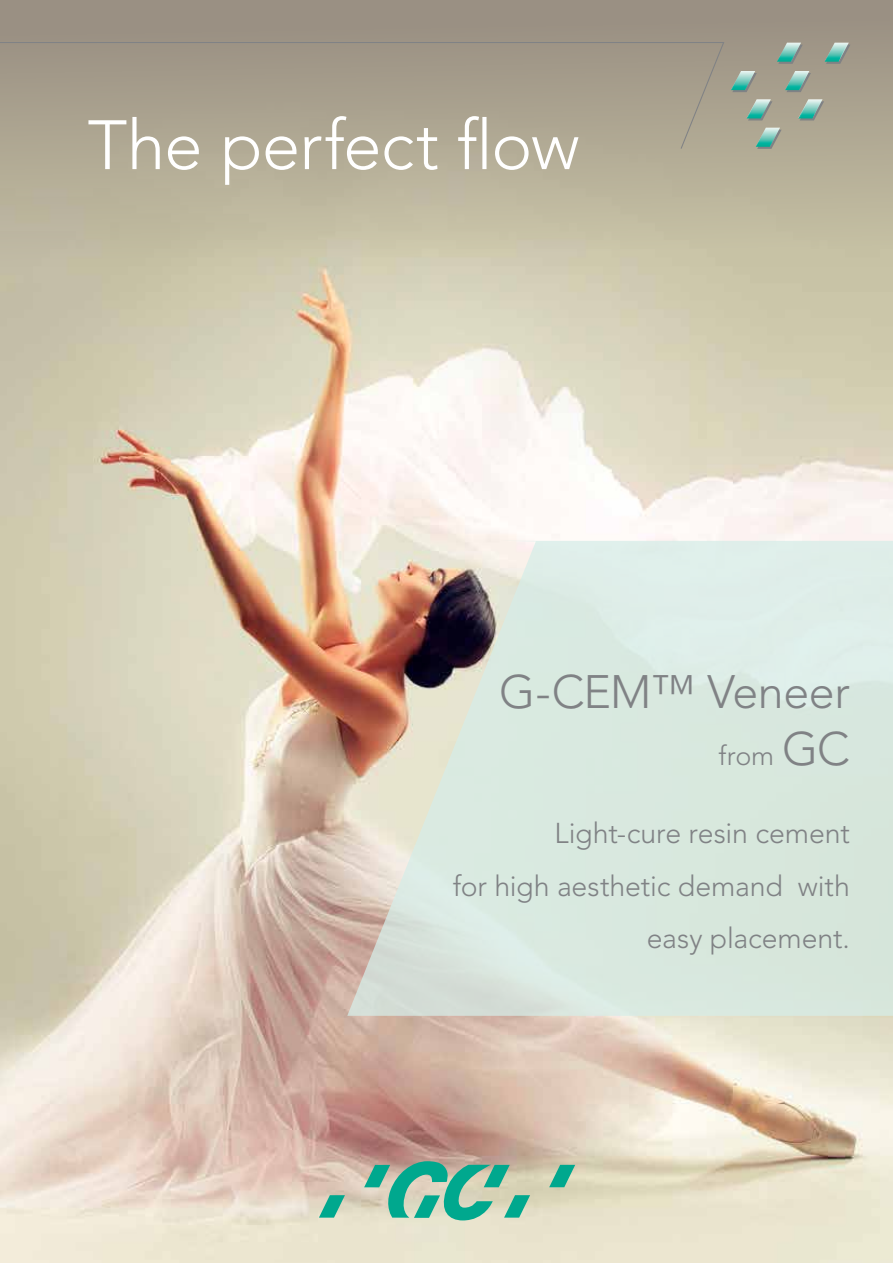
<style>
.page{position:relative;width:893px;height:1263px;background:#fff}
.page>*{position:absolute;margin:0;border:0;box-sizing:border-box;transform-origin:0 0}
.t1{font:300 69px "Avenir LT Std";letter-spacing:-.01em;color:#fff}
.t2{font:300 46.5px "Avenir LT Std";letter-spacing:-.01em;color:#808285}
.t3{font:300 28.5px/52.5px "Avenir LT Std";letter-spacing:-.005em;color:#808285;text-align:right}
.t4{font:300 27px "Avenir LT Std";color:#808285}
.s1{font-size:46.5px}
</style>
<div class="page">
<img style="left:0;top:266px;width:893px;height:997px">
<div style="left:0;top:0;width:893px;height:266px;background:linear-gradient(to bottom,#968c7f,#c9c4a8)"></div>
<svg style="left:549px;top:1165px;width:26px;height:22px"></svg>
<svg style="left:364px;top:1161px;width:166px;height:59px;background:#81bda6"></svg>
<svg style="left:319px;top:1195px;width:26px;height:22px"></svg>
<svg style="left:347px;top:541px;width:546px;height:475px;background:#d5ddd4"></svg>
<svg style="left:778px;top:45px;width:25px;height:19px"></svg>
<svg style="left:732px;top:73px;width:25px;height:19px"></svg>
<svg style="left:748px;top:101px;width:24px;height:19px"></svg>
<svg style="left:826px;top:45px;width:24px;height:19px"></svg>
<svg style="left:786px;top:73px;width:25px;height:19px"></svg>
<svg style="left:800px;top:101px;width:24px;height:19px"></svg>
<svg style="left:757px;top:130px;width:25px;height:19px"></svg>
<img style="left:777px;top:43px;width:24px;height:19px">
<img style="left:731px;top:71px;width:24px;height:19px">
<img style="left:746px;top:99px;width:25px;height:19px">
<img style="left:825px;top:43px;width:24px;height:19px">
<img style="left:785px;top:71px;width:24px;height:19px">
<img style="left:798px;top:99px;width:24px;height:19px">
<img style="left:756px;top:128px;width:24px;height:19px">
<svg style="left:0;top:41px;width:725px;height:109px;background:#a69e8c"></svg>
<h1 class="t1" style="left:88px;top:105px;width:493px">The perfect flow</h1>
<h2 class="t2" style="left:499px;top:665px;width:352px">G-CEM™ Veneer</h2>
<p class="t4" style="left:719px;top:740px;width:133px">from <span class="s1">GC</span></p>
<p class="t3" style="left:453px;top:807px;width:399px">Light-cure resin cement<br>for high aesthetic demand with easy placement.</p>
</div>
